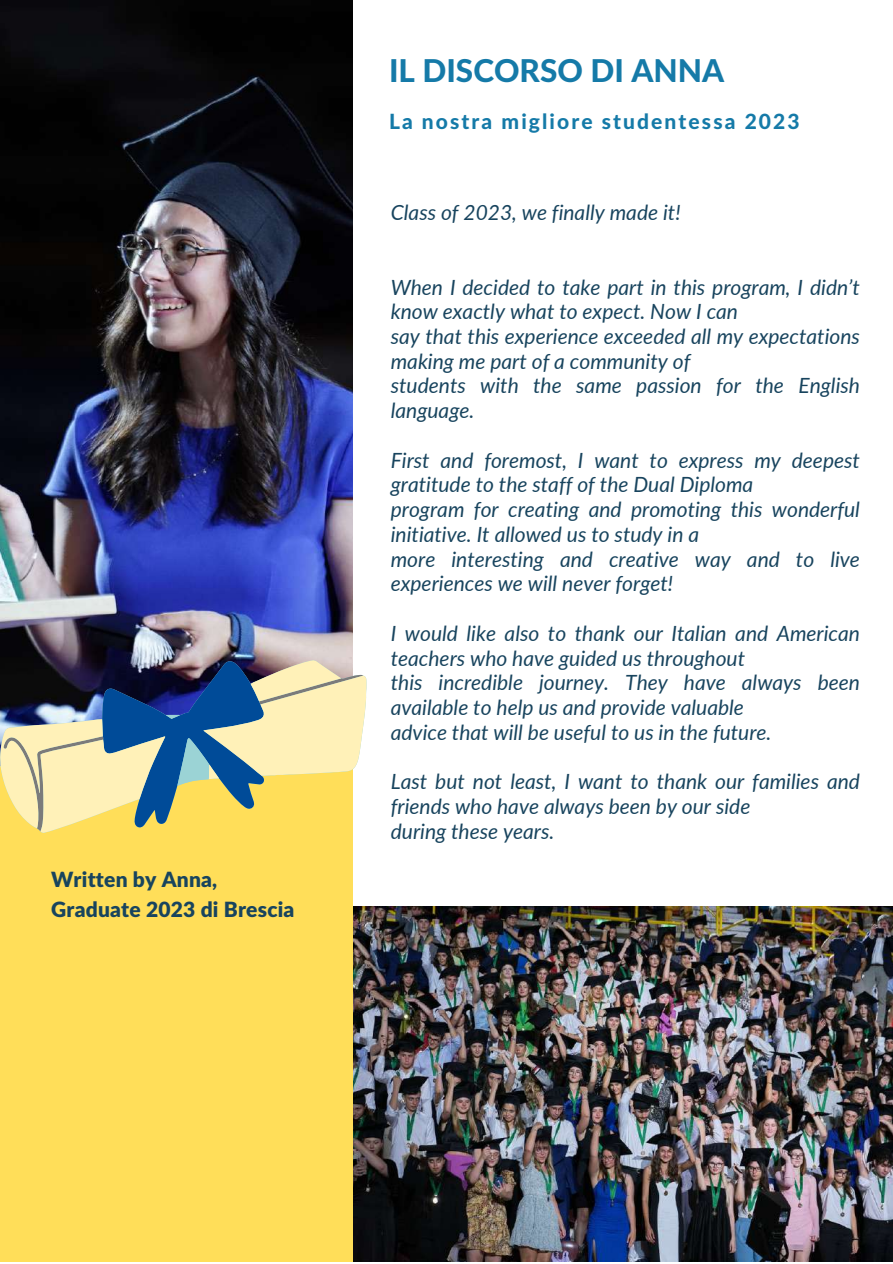
<style>
.page{position:relative;width:893px;height:1264px;background:#fff}
.page>*{position:absolute;margin:0;border:0;box-sizing:border-box;transform-origin:0 0}
.t1{font:800 31.5px "Lato Latin";color:#157aa8}
.t2{font:italic 21px/24.8px "Lato";color:#18445e}
.t3{font:900 21px/29.2px "Lato Latin";letter-spacing:.01em;color:#18445e}
.t4{font:800 21px "Lato Latin";letter-spacing:.1em;color:#157aa8}
</style>
<div class="page">
<img style="left:352px;top:906px;width:540px;height:355px">
<img style="left:0;top:0;width:353px;height:660px">
<div style="left:0;top:766px;width:352px;height:495px;background:#ffde59"></div>
<svg style="left:0;top:660px;width:366px;height:173px;fill:#fff1b8"></svg>
<svg style="left:102px;top:660px;width:162px;height:167px"></svg>
<p class="t3" style="left:51px;top:866px;width:245px">Written by Anna,<br>Graduate 2023 di Brescia</p>
<h1 class="t1" style="left:389px;top:56px;width:337px">IL DISCORSO DI ANNA</h1>
<p class="t4" style="left:389px;top:112px;width:412px">La nostra migliore studentessa 2023</p>
<p class="t2" style="left:391px;top:200px;width:291px">Class of 2023, we finally made it!</p>
<p class="t2" style="left:391px;top:274px;width:470px">When I decided to take part in this program, I didn’t know exactly what to expect. Now I can<br>say that this experience exceeded all my expectations making me part of a community of<br>students with the same passion for the English language.</p>
<p class="t2" style="left:391px;top:447px;width:470px">First and foremost, I want to express my deepest gratitude to the staff of the Dual Diploma<br>program for creating and promoting this wonderful initiative. It allowed us to study in a<br>more interesting and creative way and to live experiences we will never forget!</p>
<p class="t2" style="left:391px;top:620px;width:470px">I would like also to thank our Italian and American teachers who have guided us throughout<br>this incredible journey. They have always been available to help us and provide valuable<br>advice that will be useful to us in the future.</p>
<p class="t2" style="left:391px;top:768px;width:470px">Last but not least, I want to thank our families and friends who have always been by our side<br>during these years.</p>
</div>
